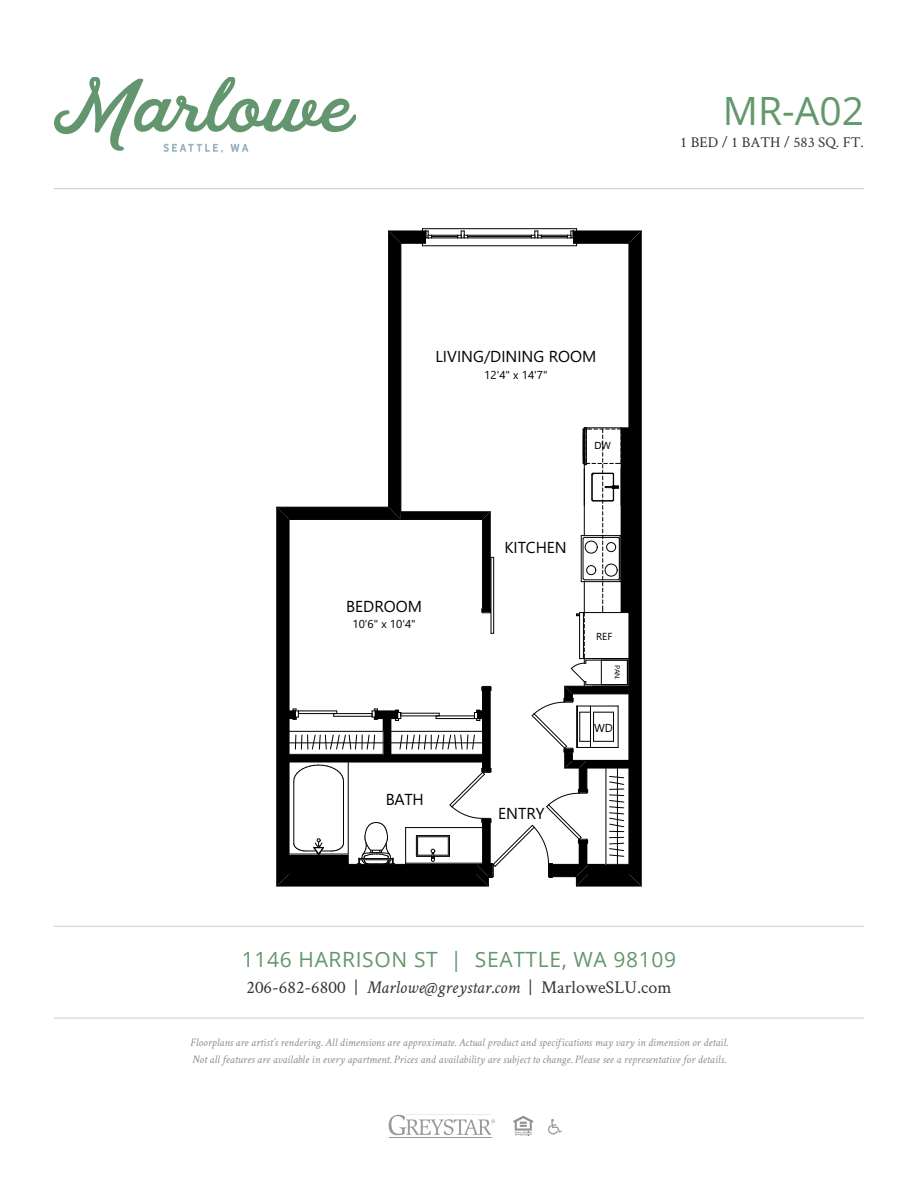
<style>
.page{position:relative;width:918px;height:1188px;background:#fff}
.page>*{position:absolute;margin:0;border:0;box-sizing:border-box;transform-origin:0 0}
.NAME_Sans_Serif{font:39px "Open Sans";color:#63986d}
.t1{font:21px "Open Sans";letter-spacing:.03em;color:#64966d}
.t2{font:18px "Crimson Text";letter-spacing:.005em;color:#323332}
.t3{font:15.9px "Segoe UI";color:#000}
.Floorplan_Details{font:15px "Crimson Text";color:#323332}
.t4{font:11.55px "Segoe UI";color:#000}
.t5{font:italic 11.4px/17.4px "Crimson Text";color:#8e8e8f}
.t6{font:10.2px "Segoe UI";color:#000}
.t7{font:9.9px "Arial";color:#000}
.t8{font:7.2px "Segoe UI";color:#000}
.s1{font-style:italic}
</style>
<div class="page">
<hr style="left:54px;top:188px;width:810px;height:1px;background:#ceccca">
<hr style="left:54px;top:926px;width:810px;height:1px;background:#ceccca">
<hr style="left:54px;top:1018px;width:810px;height:1px;background:#ceccca">
<hr style="left:389px;top:1137px;width:102px;height:1px;background:#999">
<svg style="left:389px;top:1115px;width:106px;height:20px"></svg>
<svg style="left:548px;top:1119px;width:14px;height:16px"></svg>
<svg style="left:513px;top:1116px;width:20px;height:19px"></svg>
<svg style="left:54px;top:78px;width:302px;height:75px"></svg>
<hr style="left:277px;top:886px;width:211px;height:1px;background:#000">
<hr style="left:576px;top:886px;width:65px;height:1px;background:#000">
<hr style="left:641px;top:231px;width:1px;height:655px;background:#000">
<hr style="left:422px;top:228px;width:155px;height:1px;background:#000">
<hr style="left:276px;top:507px;width:1px;height:379px;background:#000">
<svg style="left:277px;top:229px;width:364px;height:657px"></svg>
<p class="NAME_Sans_Serif" style="left:723px;top:84px;width:143px">MR-A02</p>
<p class="Floorplan_Details" style="left:680px;top:132px;width:185px">1 BED / 1 BATH / 583 SQ. FT.</p>
<p class="t3" style="left:435px;top:351px;width:162px">LIVING/DINING ROOM</p>
<p class="t4" style="left:484px;top:370px;width:65px">12'4" x 14'7"</p>
<p class="t7" style="left:594px;top:440px;width:18px">DW</p>
<p class="t3" style="left:346px;top:601px;width:77px">BEDROOM</p>
<p class="t4" style="left:352px;top:620px;width:65px">10'6" x 10'4"</p>
<p class="t3" style="left:386px;top:794px;width:40px">BATH</p>
<p class="t3" style="left:505px;top:542px;width:64px">KITCHEN</p>
<p class="t3" style="left:498px;top:808px;width:48px">ENTRY</p>
<p class="t6" style="left:596px;top:633px;width:18px">REF</p>
<p class="t8" style="left:620px;top:665px;width:17px;rotate:90deg">PAN.</p>
<p class="t4" style="left:594px;top:723px;width:20px">WD</p>
<h2 class="t1" style="left:242px;top:945px;width:436px">1146 HARRISON ST | SEATTLE, WA 98109</h2>
<h3 class="t2" style="left:246px;top:975px;width:427px">206-682-6800 | <span class="s1">Marlowe@greystar.com</span> | MarloweSLU.com</h3>
<p class="t5" style="left:190px;top:1033px;width:539px">Floorplans are artist’s rendering. All dimensions are approximate. Actual product and specifications may vary in dimension or detail.<br>Not all features are available in every apartment. Prices and availability are subject to change. Please see a representative for details.</p>
</div>
